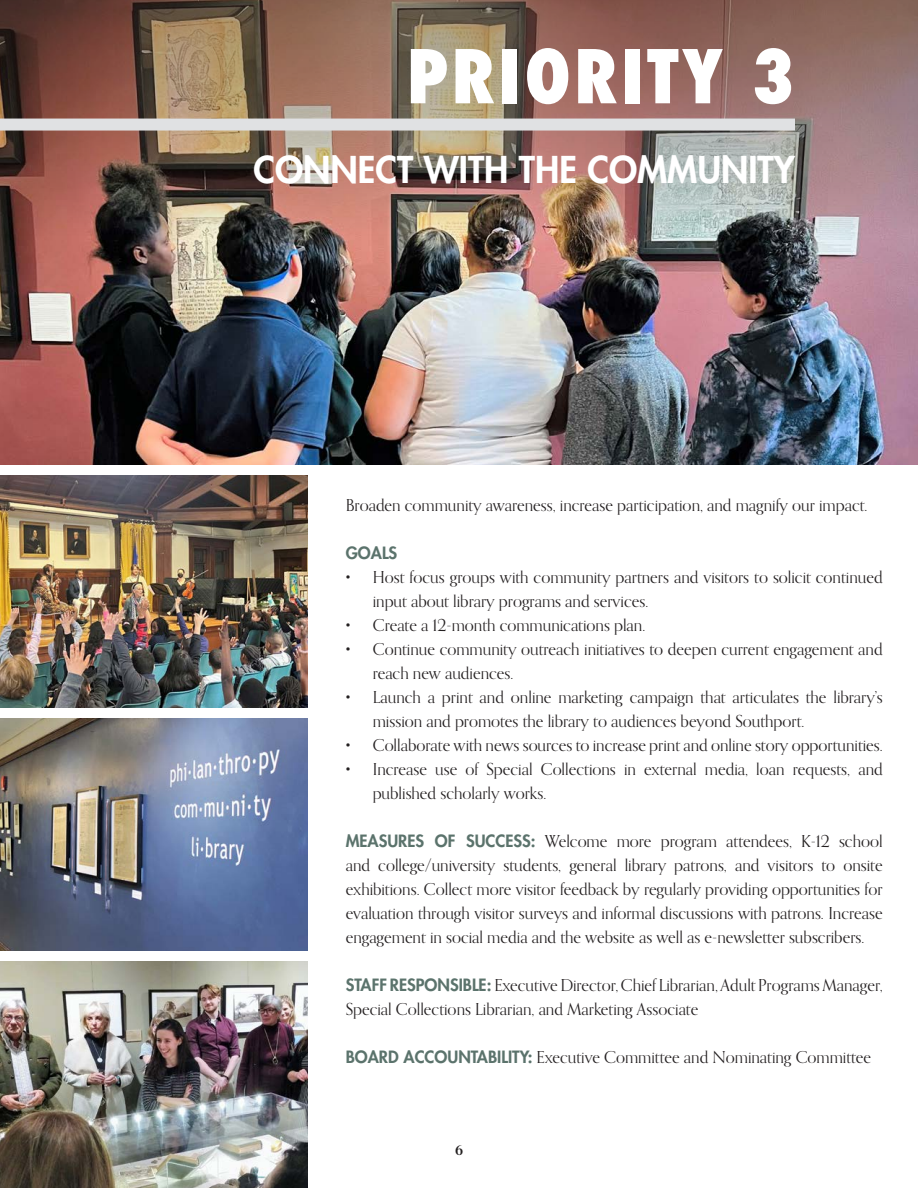
<style>
.page{position:relative;width:918px;height:1188px;background:#fff}
.page>*{position:absolute;margin:0;border:0;box-sizing:border-box;transform-origin:0 0}
.TOC_Header_Text{font:800 condensed 72px "Futura";letter-spacing:.05em;color:#fff}
.TOC_Header_Text-2{font:800 36px "Futura Std";color:#fff}
.Body_Text_-_For_Excerpt{font:16.5px/24px "Orpheus Pro";color:#231f20}
.Body_Text_-_For_Excerpt-2{font:800 16.5px "Futura Std";color:#5b736c}
.t1{font:700 13.5px "Orpheus Pro";color:#231f20}
.s1{font-family:"Futura Std";font-weight:800;color:#5b736c}
</style>
<div class="page">
<img style="left:0;top:235px;width:918px;height:230px">
<img style="left:0;top:0;width:917px;height:235px">
<img style="left:0;top:476px;width:308px;height:232px">
<img style="left:0;top:962px;width:308px;height:226px">
<img style="left:0;top:718px;width:308px;height:233px">
<hr style="left:917px;top:0;width:1px;height:266px;background:#231f20">
<div style="left:0;top:119px;width:795px;height:12px;background:#e0e1e3"></div>
<p class="TOC_Header_Text" style="left:407px;top:28px;width:390px">PRIORITY 3</p>
<p class="TOC_Header_Text-2" style="left:253px;top:147px;width:543px">CONNECT WITH THE COMMUNITY</p>
<p class="Body_Text_-_For_Excerpt" style="left:346px;top:493px;width:523px">Broaden community awareness, increase participation, and magnify our impact.</p>
<p class="Body_Text_-_For_Excerpt-2" style="left:346px;top:543px;width:53px">GOALS</p>
<p class="Body_Text_-_For_Excerpt" style="left:373px;top:565px;width:511px;text-indent:-27px">• Host focus groups with community partners and visitors to solicit continued input about library programs and services.</p>
<p class="Body_Text_-_For_Excerpt" style="left:346px;top:613px;width:301px">• Create a 12-month communications plan.</p>
<p class="Body_Text_-_For_Excerpt" style="left:373px;top:637px;width:511px;text-indent:-27px">• Continue community outreach initiatives to deepen current engagement and reach new audiences.</p>
<p class="Body_Text_-_For_Excerpt" style="left:373px;top:685px;width:512px;text-indent:-27px">• Launch a print and online marketing campaign that articulates the library’s mission and promotes the library to audiences beyond Southport.</p>
<p class="Body_Text_-_For_Excerpt" style="left:346px;top:733px;width:539px">• Collaborate with news sources to increase print and online story opportunities.</p>
<p class="Body_Text_-_For_Excerpt" style="left:373px;top:757px;width:512px;text-indent:-27px">• Increase use of Special Collections in external media, loan requests, and published scholarly works.</p>
<p class="Body_Text_-_For_Excerpt" style="left:346px;top:829px;width:539px;text-align:justify"><span class="s1">MEASURES OF SUCCESS:</span> Welcome more program attendees, K-12 school and college/university students, general library patrons, and visitors to onsite exhibitions. Collect more visitor feedback by regularly providing opportunities for evaluation through visitor surveys and informal discussions with patrons. Increase engagement in social media and the website as well as e-newsletter subscribers.</p>
<p class="Body_Text_-_For_Excerpt" style="left:346px;top:973px;width:539px"><span class="s1">STAFF RESPONSIBLE:</span> Executive Director, Chief Librarian, Adult Programs Manager,<br>Special Collections Librarian, and Marketing Associate</p>
<p class="Body_Text_-_For_Excerpt" style="left:346px;top:1045px;width:527px"><span class="s1">BOARD ACCOUNTABILITY:</span> Executive Committee and Nominating Committee</p>
<p class="t1" style="left:455px;top:1141px;width:9px">6</p>
</div>
